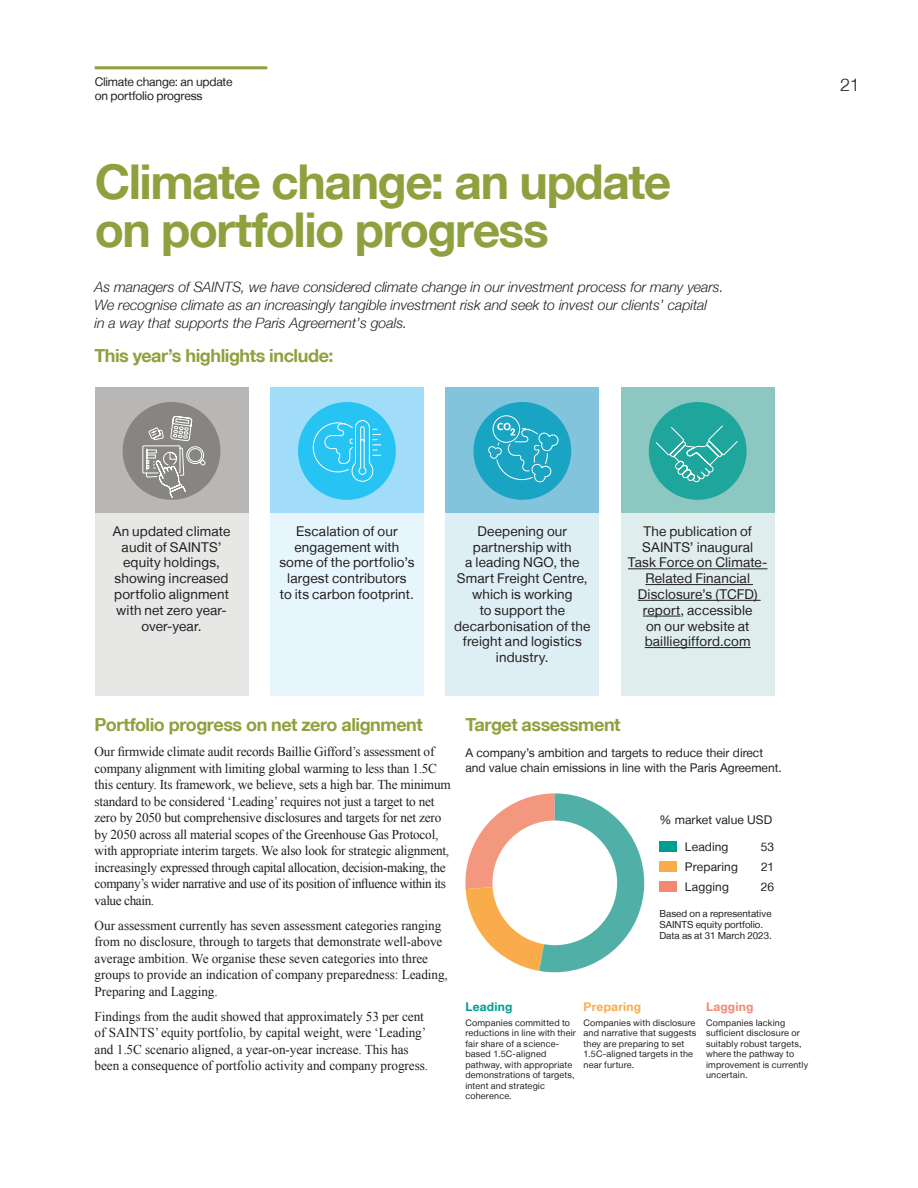
<style>
.page{position:relative;width:918px;height:1188px;background:#fff}
.page>*{position:absolute;margin:0;border:0;box-sizing:border-box;transform-origin:0 0}
.t1{font:700 48px/48px "Helvetica Neue LT";letter-spacing:-.03em;color:#8ea13e}
.t2{font:700 18px "Helvetica Neue LT";letter-spacing:-.025em;color:#8ea13e}
.t3{font:300 18px "Helvetica Neue LT";color:#231f20}
.t4{font:italic 300 14.25px/18px "Helvetica Neue LT";letter-spacing:-.005em;color:#231f20}
.t5{font:13.5px/16.5px "Times New Roman";letter-spacing:-.015em;color:#231f20}
.t6{font:13.5px/15.8px "Helvetica Neue LT";letter-spacing:.01em;color:#231f20;text-align:center}
.t7{font:12px/13.5px "Helvetica Neue LT";color:#231f20}
.t8{font:700 12px "Helvetica Neue LT";letter-spacing:.02em;color:#faac4b}
.t9{font:700 12px "Helvetica Neue LT";letter-spacing:.015em;color:#009d91}
.t10{font:700 12px "Helvetica Neue LT";letter-spacing:.015em;color:#f38971}
.t11{font:9.75px/11.2px "Helvetica Neue LT";color:#231f20}
.t12{font:9px/10.5px "Helvetica Neue LT";letter-spacing:.02em;color:#231f20}
</style>
<div class="page">
<hr style="left:95px;top:66px;width:172px;height:3px;background:#8ea13e">
<svg style="left:465px;top:793px;width:179px;height:179px"></svg>
<div style="left:659px;top:841px;width:17px;height:11px;background:#009d91"></div>
<div style="left:659px;top:861px;width:17px;height:11px;background:#faac4b"></div>
<div style="left:659px;top:881px;width:17px;height:11px;background:#f38971"></div>
<div style="left:95px;top:387px;width:153px;height:128px;background:#b9b7b6"></div>
<div style="left:123px;top:402px;width:97px;height:98px;background:#878582;border-radius:50%"></div>
<div style="left:95px;top:514px;width:153px;height:182px;background:#e7e7e6"></div>
<svg style="left:142px;top:416px;width:64px;height:98px"></svg>
<div style="left:621px;top:387px;width:154px;height:128px;background:#8cc7c2"></div>
<div style="left:649px;top:402px;width:98px;height:98px;background:#1fa69c;border-radius:50%"></div>
<div style="left:621px;top:514px;width:154px;height:182px;background:#dfeeec"></div>
<hr style="left:628px;top:568px;width:139px;height:1px;background:#231f20">
<hr style="left:645px;top:584px;width:108px;height:1px;background:#231f20">
<hr style="left:638px;top:600px;width:123px;height:1px;background:#231f20">
<hr style="left:643px;top:616px;width:37px;height:1px;background:#231f20">
<hr style="left:645px;top:647px;width:106px;height:1px;background:#231f20">
<svg style="left:655px;top:425px;width:92px;height:69px"></svg>
<div style="left:445px;top:387px;width:154px;height:128px;background:#82c4db"></div>
<div style="left:473px;top:402px;width:98px;height:98px;background:#19a4c4;border-radius:50%"></div>
<div style="left:445px;top:514px;width:154px;height:182px;background:#ddeef5"></div>
<svg style="left:488px;top:415px;width:71px;height:68px"></svg>
<div style="left:270px;top:387px;width:154px;height:128px;background:#a1ddf8"></div>
<div style="left:298px;top:402px;width:98px;height:98px;background:#26c3f3;border-radius:50%"></div>
<div style="left:270px;top:514px;width:154px;height:182px;background:#e7f6fd"></div>
<svg style="left:312px;top:420px;width:69px;height:62px"></svg>
<p class="t7" style="left:95px;top:75px;width:139px">Climate change: an update on portfolio progress</p>
<h1 class="t1" style="left:95px;top:157px;width:578px">Climate change: an update on portfolio progress</h1>
<p class="t4" style="left:94px;top:278px;width:631px">As managers of SAINTS, we have considered climate change in our investment process for many years.<br>We recognise climate as an increasingly tangible investment risk and seek to invest our clients’ capital<br>in a way that supports the Paris Agreement’s goals.</p>
<h2 class="t2" style="left:94px;top:345px;width:241px">This year’s highlights include:</h2>
<h2 class="t3" style="left:840px;top:73px;width:21px">21</h2>
<p class="t6" style="left:113px;top:523px;width:119px">An updated climate audit of SAINTS’ equity holdings, showing increased portfolio alignment with net zero year&shy;over-year.</p>
<p class="t6" style="left:628px;top:523px;width:141px">The publication of<br>SAINTS’ inaugural<br>Task Force on Climate-<br>Related Financial<br>Disclosure’s (TCFD) report, accessible<br>on our website at bailliegifford.com</p>
<p class="t6" style="left:279px;top:523px;width:137px">Escalation of our engagement with some of the portfolio’s largest contributors<br>to its carbon footprint.</p>
<p class="t6" style="left:454px;top:523px;width:138px">Deepening our partnership with<br>a leading NGO, the<br>Smart Freight Centre, which is working<br>to support the decarbonisation of the freight and logistics industry.</p>
<h2 class="t2" style="left:95px;top:714px;width:330px">Portfolio progress on net zero alignment</h2>
<p class="t5" style="left:95px;top:743px;width:358px">Our firmwide climate audit records Baillie Gifford’s assessment of company alignment with limiting global warming to less than 1.5C this century. Its framework, we believe, sets a high bar. The minimum standard to be considered ‘Leading’ requires not just a target to net zero by 2050 but comprehensive disclosures and targets for net zero by 2050 across all material scopes of the Greenhouse Gas Protocol, with appropriate interim targets. We also look for strategic alignment, increasingly expressed through capital allocation, decision-making, the company’s wider narrative and use of its position of influence within its value chain.</p>
<p class="t5" style="left:95px;top:917px;width:355px">Our assessment currently has seven assessment categories ranging from no disclosure, through to targets that demonstrate well-above average ambition. We organise these seven categories into three groups to provide an indication of company preparedness: Leading, Preparing and Lagging.</p>
<p class="t5" style="left:95px;top:1008px;width:335px">Findings from the audit showed that approximately 53 per cent of SAINTS’ equity portfolio, by capital weight, were ‘Leading’ and 1.5C scenario aligned, a year-on-year increase. This has been a consequence of portfolio activity and company progress.</p>
<h2 class="t2" style="left:465px;top:714px;width:157px">Target assessment</h2>
<p class="t7" style="left:465px;top:745px;width:318px;line-height:15px">A company’s ambition and targets to reduce their direct and value chain emissions in line with the Paris Agreement.</p>
<p class="t7" style="left:659px;top:813px;width:114px">% market value USD</p>
<p class="t7" style="left:685px;top:840px;width:45px">Leading</p>
<p class="t7" style="left:761px;top:840px;width:15px">53</p>
<p class="t7" style="left:685px;top:860px;width:54px">Preparing</p>
<p class="t7" style="left:761px;top:860px;width:15px">21</p>
<p class="t7" style="left:685px;top:880px;width:46px">Lagging</p>
<p class="t7" style="left:761px;top:880px;width:15px">26</p>
<p class="t11" style="left:659px;top:908px;width:114px">Based on a representative<br>SAINTS equity portfolio.<br>Data as at 31 March 2023.</p>
<p class="t9" style="left:465px;top:999px;width:49px">Leading</p>
<p class="t8" style="left:584px;top:999px;width:59px">Preparing</p>
<p class="t10" style="left:706px;top:999px;width:49px">Lagging</p>
<p class="t12" style="left:465px;top:1017px;width:112px">Companies committed to reductions in line with their fair share of a science&shy;based 1.5C-aligned pathway, with appropriate demonstrations of targets, intent and strategic coherence.</p>
<p class="t12" style="left:584px;top:1017px;width:114px">Companies with disclosure and narrative that suggests they are preparing to set<br>1.5C-aligned targets in the near furture.</p>
<p class="t12" style="left:706px;top:1017px;width:104px">Companies lacking sufficient disclosure or suitably robust targets, where the pathway to improvement is currently uncertain.</p>
</div>
